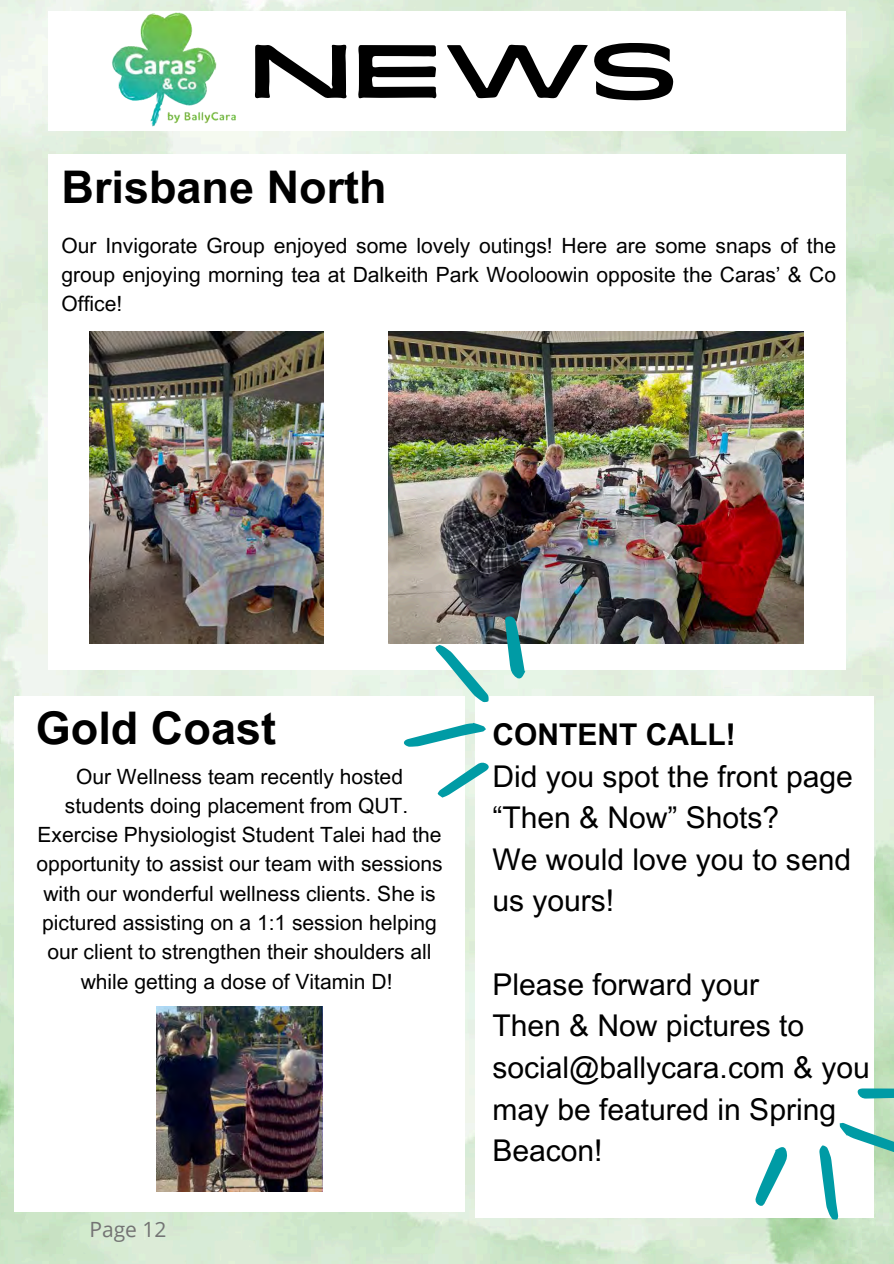
<style>
.page{position:relative;width:894px;height:1264px;background:#fff}
.page>*{position:absolute;margin:0;border:0;box-sizing:border-box;transform-origin:0 0}
.t1{font:75px "Ayr Lucidity Expand";color:#000}
.t2{font:700 45px "Arial MT Pro";color:#000}
.t3{font:30px/41.5px "Arial MT Pro";color:#000}
.t4{font:21px/29.2px "Arial MT Pro";color:#000;text-align:center}
.t5{font:21px "Open Sans";color:#737373}
.s1{font-weight:700}
</style>
<div class="page">
<img style="left:156px;top:1006px;width:167px;height:185px">
<img style="left:388px;top:332px;width:415px;height:311px">
<img style="left:89px;top:332px;width:234px;height:311px">
<img style="left:89px;top:0;width:170px;height:154px">
<svg style="left:403px;top:616px;width:122px;height:181px"></svg>
<svg style="left:744px;top:1044px;width:149px;height:219px"></svg>
<p class="t1" style="left:249px;top:23px;width:423px">NEWS</p>
<p class="t2" style="left:61px;top:171px;width:327px">Brisbane North</p>
<p class="t4" style="left:61px;top:233px;width:775px;text-align:justify">Our Invigorate Group enjoyed some lovely outings! Here are some snaps of the group enjoying morning tea at Dalkeith Park Wooloowin opposite the Caras’ &amp; Co Office!</p>
<p class="t2" style="left:36px;top:711px;width:242px">Gold Coast</p>
<p class="t4" style="left:65px;top:764px;width:345px">Our Wellness team recently hosted students doing placement from QUT.</p>
<h2 class="t4" style="left:36px;top:822px;width:408px">Exercise Physiologist Student Talei had the opportunity to assist our team with sessions with our wonderful wellness clients. She is pictured assisting on a 1:1 session helping our client to strengthen their shoulders all while getting a dose of Vitamin D!</h2>
<p class="t5" style="left:89px;top:1214px;width:78px">Page 12</p>
<h3 class="t3" style="left:492px;top:717px;width:362px"><span class="s1">CONTENT CALL!<br></span>Did you spot the front page “Then &amp; Now” Shots?<br>We would love you to send us yours!</h3>
<h3 class="t3" style="left:492px;top:967px;width:379px">Please forward your<br>Then &amp; Now pictures to social@ballycara.com &amp; you may be featured in Spring<br>Beacon!</h3>
</div>
